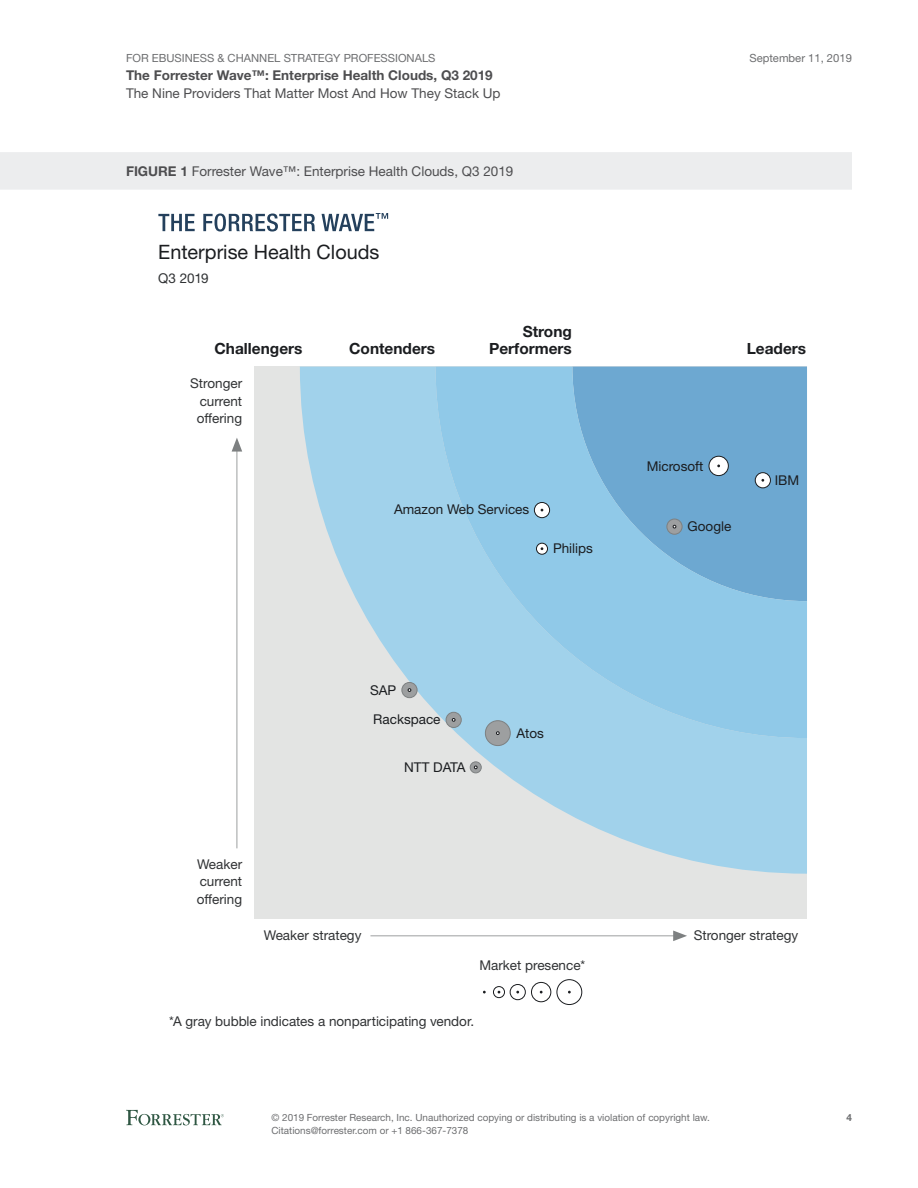
<style>
.page{position:relative;width:918px;height:1188px;background:#fff}
.page>*{position:absolute;margin:0;border:0;box-sizing:border-box;transform-origin:0 0}
.t1{font:19.8px "Helvetica Neue LT Std";color:#1b1d20}
.t2{font:700 15.45px/17.7px "Helvetica Neue LT Std";color:#1b1d20;text-align:right}
.t3{font:13.5px/17.7px "Helvetica Neue LT Std";color:#303234;text-align:justify}
.t4{font:13.5px "Helvetica Neue LT Std";color:#4e4e50}
.t5{font:13.5px/29.1px "Helvetica Neue LT Std";color:#1b1d20}
.t6{font:700 13.5px "Helvetica Neue LT Std";color:#4e4e50}
.t7{font:11.25px "Helvetica Neue LT Std";color:#6d6e70}
.t8{font:9.9px/12.8px "Helvetica Neue LT Std";color:#6d6e70}
.t9{font:700 9.9px "Helvetica Neue LT Std";color:#6d6e70}
.s1{font-weight:700}
</style>
<div class="page">
<svg style="left:126px;top:1110px;width:98px;height:15px"></svg>
<div style="left:0;top:152px;width:852px;height:38px;background:#ecedee"></div>
<svg style="left:158px;top:214px;width:37px;height:17px"></svg>
<svg style="left:203px;top:214px;width:112px;height:18px"></svg>
<svg style="left:322px;top:213px;width:66px;height:18px"></svg>
<hr style="left:237px;top:448px;width:1px;height:400px;background:#9d9fa0">
<svg style="left:232px;top:438px;width:10px;height:14px"></svg>
<hr style="left:370px;top:936px;width:307px;height:1px;background:#9d9fa0">
<svg style="left:673px;top:931px;width:14px;height:10px"></svg>
<div style="left:255px;top:367px;width:552px;height:552px;background:#e3e4e3"></div>
<svg style="left:300px;top:367px;width:507px;height:507px;fill:#a1d2eb"></svg>
<svg style="left:436px;top:367px;width:371px;height:371px;background:#88c0e1"></svg>
<svg style="left:493px;top:987px;width:12px;height:11px"></svg>
<div style="left:493px;top:986px;width:12px;height:12px;border:1px solid #1b1d20;border-radius:50%"></div>
<div style="left:510px;top:984px;width:16px;height:16px;border:1px solid #1b1d20;border-radius:50%"></div>
<div style="left:531px;top:982px;width:20px;height:20px;border:1px solid #1b1d20;border-radius:50%"></div>
<div style="left:557px;top:979px;width:25px;height:26px;border:1px solid #1b1d20;border-radius:50%"></div>
<div style="left:709px;top:456px;width:19px;height:20px;background:#fff;border-radius:50%"></div>
<div style="left:709px;top:456px;width:20px;height:20px;border:1px solid #1b1d20;border-radius:50%"></div>
<svg style="left:755px;top:473px;width:15px;height:15px"></svg>
<div style="left:755px;top:472px;width:16px;height:16px;border:1px solid #1b1d20;border-radius:50%"></div>
<svg style="left:534px;top:502px;width:16px;height:16px"></svg>
<div style="left:534px;top:502px;width:16px;height:16px;border:1px solid #1b1d20;border-radius:50%"></div>
<svg style="left:667px;top:519px;width:15px;height:15px"></svg>
<div style="left:667px;top:519px;width:15px;height:16px;border:1px solid #7d8081;border-radius:50%"></div>
<svg style="left:536px;top:543px;width:12px;height:11px"></svg>
<div style="left:536px;top:543px;width:12px;height:12px;border:1px solid #1b1d20;border-radius:50%"></div>
<div style="left:402px;top:682px;width:15px;height:16px;background:#9d9fa0;border-radius:50%"></div>
<div style="left:402px;top:682px;width:15px;height:16px;border:1px solid #7d8081;border-radius:50%"></div>
<svg style="left:408px;top:688px;width:3px;height:4px"></svg>
<div style="left:446px;top:712px;width:15px;height:15px;background:#9d9fa0;border-radius:50%"></div>
<div style="left:446px;top:712px;width:16px;height:16px;border:1px solid #7d8081;border-radius:50%"></div>
<svg style="left:452px;top:718px;width:3px;height:4px"></svg>
<div style="left:485px;top:721px;width:25px;height:25px;background:#9d9fa0;border-radius:50%"></div>
<div style="left:485px;top:720px;width:26px;height:26px;border:1px solid #7d8081;border-radius:50%"></div>
<svg style="left:470px;top:762px;width:11px;height:11px"></svg>
<div style="left:470px;top:762px;width:12px;height:11px;border:1px solid #7d8081;border-radius:50%"></div>
<p class="t7" style="left:126px;top:51px;width:311px">For EBusiness &amp; Channel Strategy Professionals</p>
<p class="t6" style="left:126px;top:67px;width:368px">The Forrester Wave™: Enterprise Health Clouds, Q3 2019</p>
<p class="t4" style="left:126px;top:85px;width:376px">The Nine Providers That Matter Most And How They Stack Up</p>
<p class="t4" style="left:126px;top:163px;width:389px"><span class="s1">FIGURE 1</span> Forrester Wave™: Enterprise Health Clouds, Q3 2019</p>
<h1 class="t1" style="left:158px;top:240px;width:223px">Enterprise Health Clouds</h1>
<p class="t3" style="left:158px;top:269px;width:52px">Q3 2019</p>
<p class="t7" style="left:749px;top:51px;width:104px">September 11, 2019</p>
<p class="t2" style="left:489px;top:322px;width:84px">Strong<br>Performers</p>
<p class="t2" style="left:214px;top:339px;width:90px">Challengers</p>
<p class="t2" style="left:349px;top:339px;width:88px">Contenders</p>
<p class="t2" style="left:747px;top:339px;width:61px">Leaders</p>
<p class="t3" style="left:197px;top:374px;width:47px;text-indent:-7px">Stronger current offering</p>
<p class="t5" style="left:394px;top:495px;width:137px">Amazon Web Services</p>
<p class="t5" style="left:553px;top:534px;width:42px">Philips</p>
<p class="t5" style="left:647px;top:451px;width:58px">Microsoft</p>
<p class="t5" style="left:688px;top:512px;width:45px">Google</p>
<p class="t5" style="left:775px;top:465px;width:26px">IBM</p>
<p class="t5" style="left:370px;top:676px;width:72px">SAP<br>Rackspace</p>
<p class="t5" style="left:404px;top:753px;width:63px">NTT DATA</p>
<p class="t5" style="left:516px;top:719px;width:29px">Atos</p>
<p class="t3" style="left:197px;top:855px;width:47px">Weaker current offering</p>
<p class="t3" style="left:264px;top:927px;width:99px">Weaker strategy</p>
<p class="t3" style="left:694px;top:927px;width:106px">Stronger strategy</p>
<p class="t3" style="left:479px;top:956px;width:108px">Market presence*</p>
<p class="t3" style="left:169px;top:1012px;width:306px">*A gray bubble indicates a nonparticipating vendor.</p>
<p class="t8" style="left:272px;top:1111px;width:440px">© 2019 Forrester Research, I nc. Unauthorized copying or distributing is a violation of copyright law.<br>Citations@forrester.com or +1 866-367-7378</p>
<p class="t9" style="left:846px;top:1112px;width:7px">4</p>
</div>
